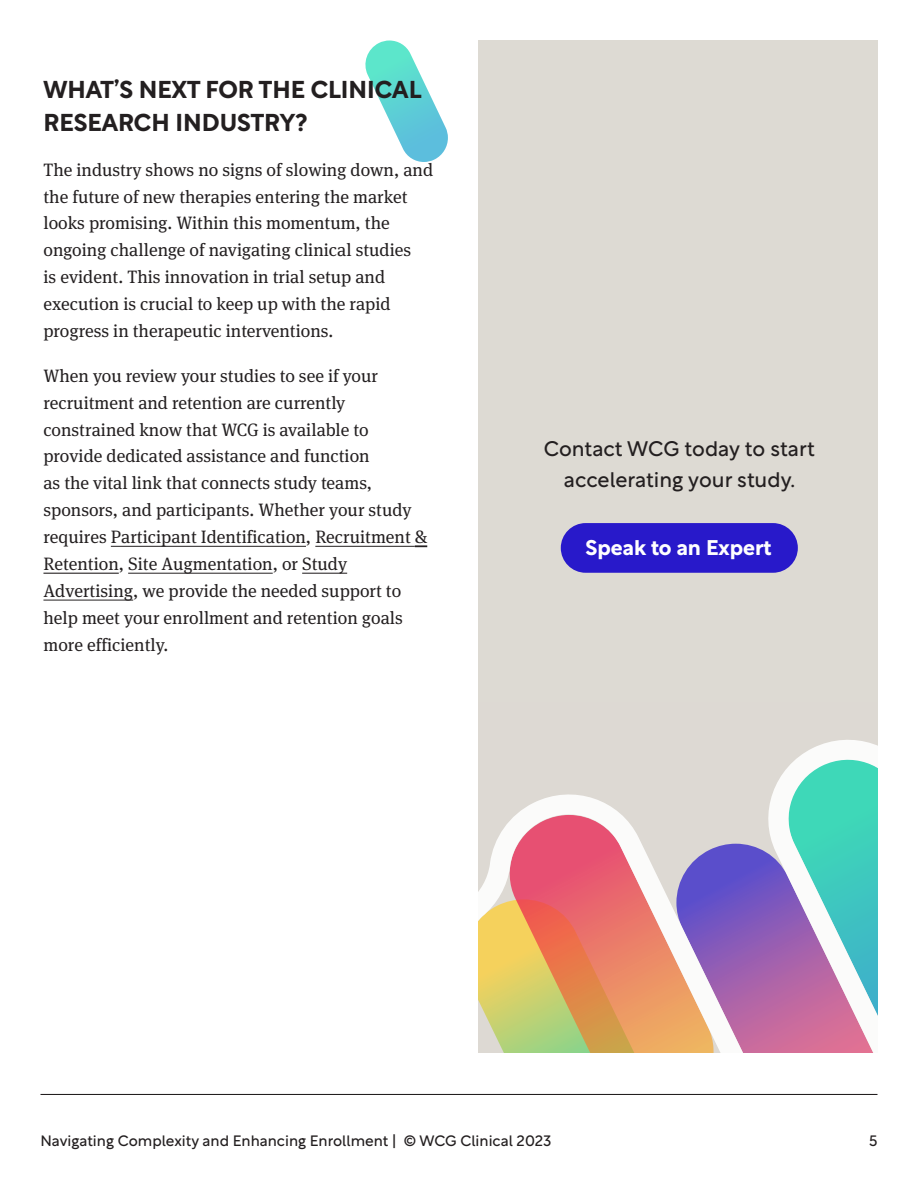
<style>
.page{position:relative;width:918px;height:1188px;background:#fff}
.page>*{position:absolute;margin:0;border:0;box-sizing:border-box;transform-origin:0 0}
.Body{font:24px/33px "Rotunda Variable";color:#231f20}
.Cover_page_author{font:20.85px/31.3px "Rotunda Variable";color:#231f20;text-align:center}
.Cover_page_author-2{font:20.85px "Rotunda Variable";color:#fff}
.Body-2{font:17.85px/26.8px "Meta Serif Pro";color:#231f20}
.t1{font:15px "Rotunda Variable";color:#231f20}
</style>
<div class="page">
<hr style="left:40px;top:1094px;width:838px;height:1px;background:#231f20">
<svg style="left:365px;top:40px;width:83px;height:122px"></svg>
<div style="left:478px;top:40px;width:400px;height:1013px;background:#dddad3"></div>
<svg style="left:479px;top:740px;width:398px;height:313px"></svg>
<div style="left:561px;top:523px;width:237px;height:50px;background:#2819ca;border-radius:25px"></div>
<hr style="left:111px;top:546px;width:195px;height:1px;background:#231f20">
<hr style="left:315px;top:546px;width:100px;height:1px;background:#231f20">
<svg style="left:415px;top:546px;width:12px;height:1px"></svg>
<hr style="left:43px;top:573px;width:76px;height:1px;background:#231f20">
<hr style="left:128px;top:573px;width:145px;height:1px;background:#231f20">
<hr style="left:302px;top:573px;width:45px;height:1px;background:#231f20">
<hr style="left:43px;top:600px;width:90px;height:1px;background:#231f20">
<p class="Body" style="left:43px;top:70px;width:379px">WHAT’S NEXT FOR THE CLINICAL<br>RESEARCH INDUSTRY?</p>
<p class="Body-2" style="left:43px;top:155px;width:391px">The industry shows no signs of slowing down, and the future of new therapies entering the market looks promising. Within this momentum, the ongoing challenge of navigating clinical studies<br>is evident. This innovation in trial setup and execution is crucial to keep up with the rapid progress in therapeutic interventions.</p>
<p class="Body-2" style="left:43px;top:361px;width:385px">When you review your studies to see if your recruitment and retention are currently constrained know that WCG is available to provide dedicated assistance and function<br>as the vital link that connects study teams, sponsors, and participants. Whether your study requires Participant Identification, Recruitment &amp; Retention, Site Augmentation, or Study Advertising, we provide the needed support to help meet your enrollment and retention goals more efficiently.</p>
<p class="Cover_page_author" style="left:544px;top:430px;width:272px">Contact WCG today to start accelerating your study.</p>
<p class="Cover_page_author-2" style="left:586px;top:530px;width:187px">Speak to an Expert</p>
<p class="t1" style="left:40px;top:1128px;width:513px">Navigating Complexity and Enhancing Enrollment | © WCG Clinical 2023</p>
<p class="t1" style="left:869px;top:1128px;width:10px">5</p>
</div>
